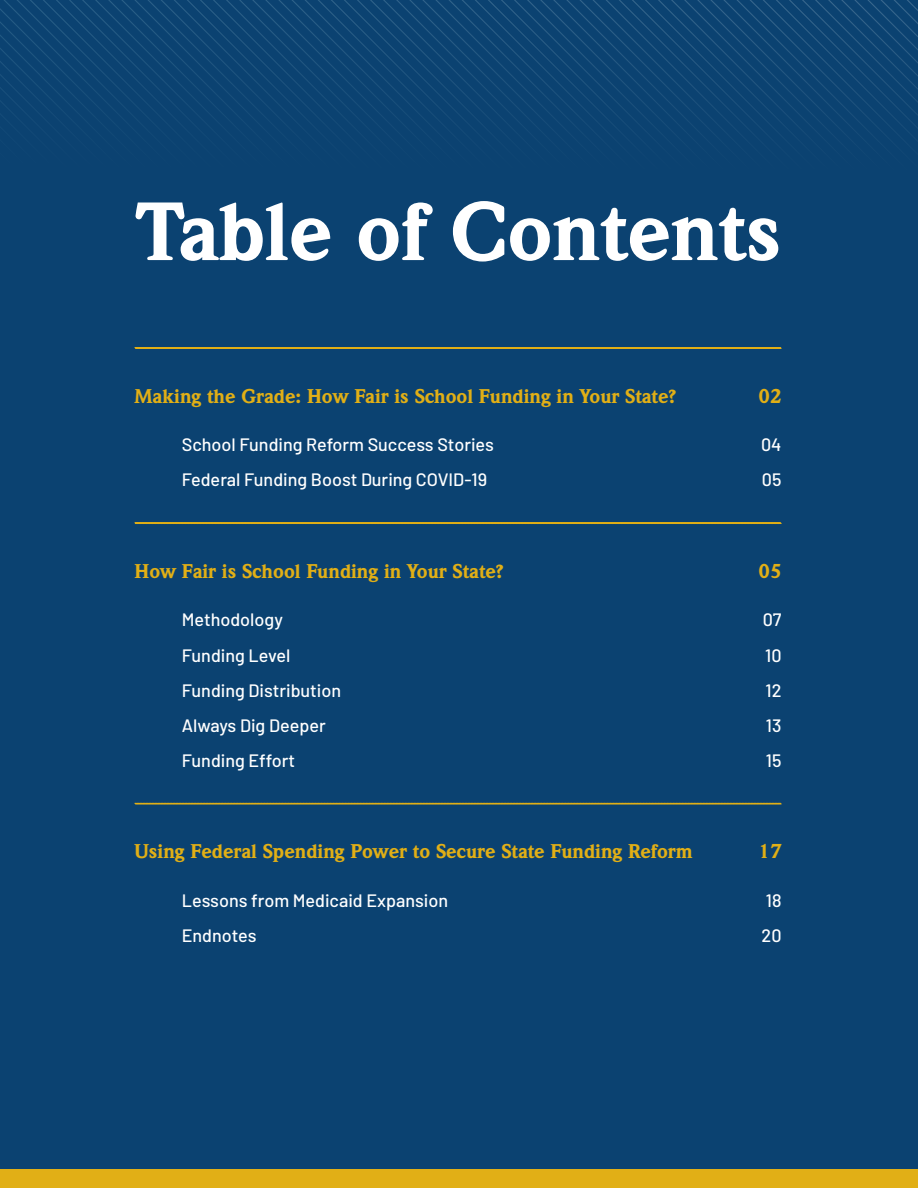
<style>
.page{position:relative;width:918px;height:1188px;background:#0b4271}
.page>*{position:absolute;margin:0;border:0;box-sizing:border-box;transform-origin:0 0}
.State{font:900 80.85px "Weidemann Std";color:#fff}
.t1{font:900 19.5px "Weidemann Std";color:#e1af16}
.t2{font:500 18px "Barlow";color:#fff}
</style>
<div class="page">
<svg style="left:134px;top:347px;width:648px;height:2px"></svg>
<svg style="left:134px;top:522px;width:648px;height:2px"></svg>
<svg style="left:134px;top:803px;width:648px;height:2px"></svg>
<div style="left:0;top:1169px;width:918px;height:19px;background:#e1af16"></div>
<svg style="left:5px;top:1px;width:629px;height:118px"></svg>
<svg style="left:0;top:7px;width:627px;height:112px"></svg>
<svg style="left:0;top:13px;width:620px;height:106px"></svg>
<svg style="left:0;top:19px;width:612px;height:100px"></svg>
<svg style="left:0;top:25px;width:605px;height:94px"></svg>
<svg style="left:0;top:31px;width:598px;height:88px"></svg>
<svg style="left:0;top:37px;width:591px;height:82px"></svg>
<svg style="left:0;top:43px;width:584px;height:76px"></svg>
<svg style="left:0;top:49px;width:576px;height:70px"></svg>
<svg style="left:0;top:54px;width:569px;height:65px"></svg>
<svg style="left:0;top:60px;width:562px;height:59px"></svg>
<svg style="left:0;top:66px;width:555px;height:53px"></svg>
<svg style="left:0;top:72px;width:548px;height:50px"></svg>
<svg style="left:0;top:78px;width:540px;height:44px"></svg>
<svg style="left:0;top:84px;width:533px;height:38px"></svg>
<svg style="left:0;top:90px;width:526px;height:32px"></svg>
<svg style="left:0;top:96px;width:519px;height:26px"></svg>
<svg style="left:0;top:102px;width:512px;height:20px"></svg>
<svg style="left:0;top:108px;width:504px;height:14px"></svg>
<svg style="left:0;top:113px;width:497px;height:9px"></svg>
<svg style="left:0;top:119px;width:490px;height:3px"></svg>
<p class="State" style="left:135px;top:183px;width:649px">Table of Contents</p>
<p class="t1" style="left:135px;top:384px;width:543px">Making the Grade: How Fair is School Funding in Your State?</p>
<p class="t1" style="left:758px;top:384px;width:25px">02</p>
<p class="t2" style="left:182px;top:434px;width:314px">School Funding Reform Success Stories</p>
<p class="t2" style="left:761px;top:434px;width:22px">04</p>
<p class="t2" style="left:182px;top:469px;width:307px">Federal Funding Boost During COVID-19</p>
<p class="t2" style="left:762px;top:469px;width:21px">05</p>
<p class="t1" style="left:135px;top:559px;width:371px">How Fair is School Funding in Your State?</p>
<p class="t1" style="left:758px;top:559px;width:25px">05</p>
<p class="t2" style="left:182px;top:609px;width:103px">Methodology</p>
<p class="t2" style="left:763px;top:609px;width:20px">07</p>
<p class="t2" style="left:182px;top:644px;width:110px">Funding Level</p>
<p class="t2" style="left:765px;top:644px;width:18px">10</p>
<p class="t2" style="left:182px;top:679px;width:161px">Funding Distribution</p>
<p class="t2" style="left:766px;top:679px;width:17px">12</p>
<p class="t2" style="left:182px;top:714px;width:146px">Always Dig Deeper</p>
<p class="t2" style="left:766px;top:714px;width:17px">13</p>
<p class="t2" style="left:182px;top:749px;width:115px">Funding Effort</p>
<p class="t2" style="left:766px;top:749px;width:17px">15</p>
<p class="t1" style="left:135px;top:840px;width:560px">Using Federal Spending Power to Secure State Funding Reform</p>
<p class="t1" style="left:758px;top:840px;width:25px">17</p>
<p class="t2" style="left:182px;top:889px;width:268px">Lessons from Medicaid Expansion</p>
<p class="t2" style="left:766px;top:889px;width:17px">18</p>
<p class="t2" style="left:182px;top:924px;width:76px">Endnotes</p>
<p class="t2" style="left:762px;top:924px;width:21px">20</p>
</div>
